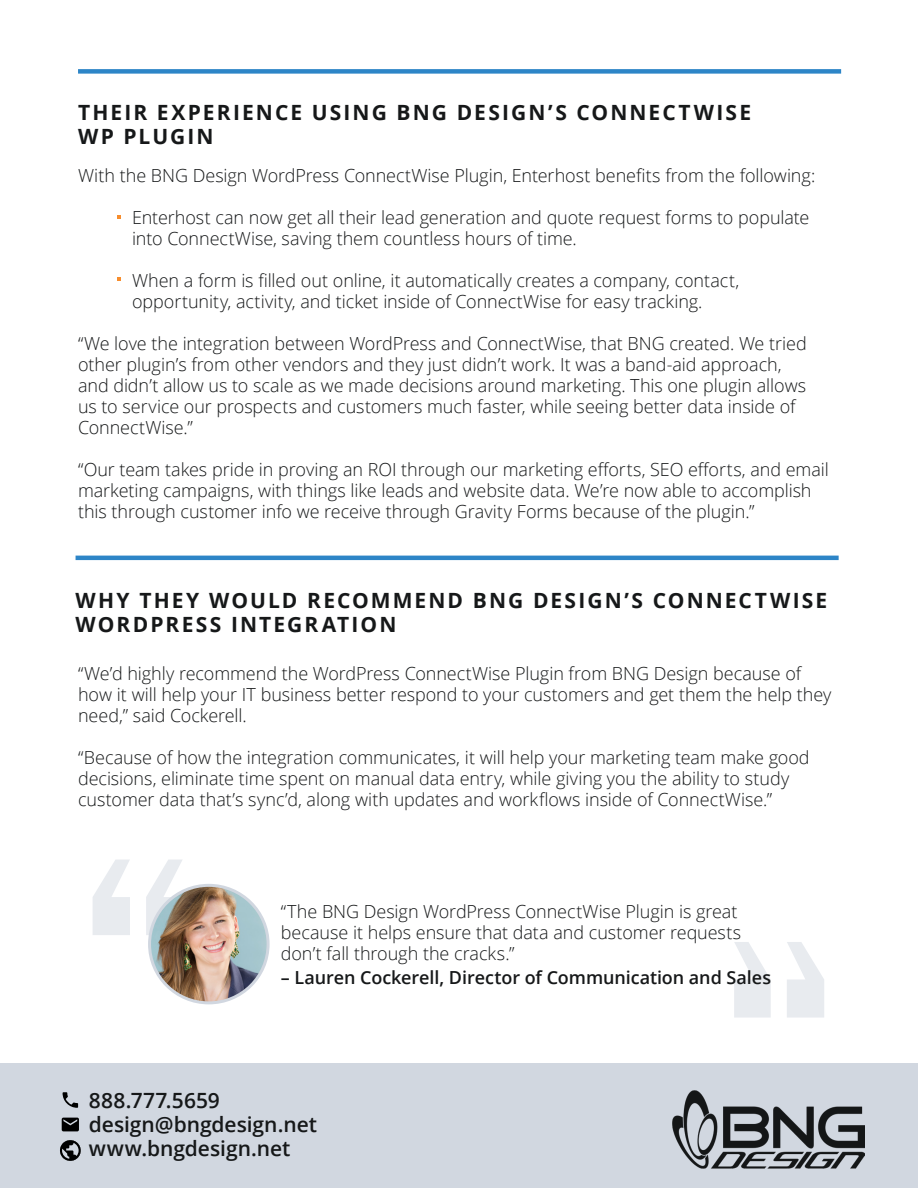
<style>
.page{position:relative;width:918px;height:1188px;background:#fff}
.page>*{position:absolute;margin:0;border:0;box-sizing:border-box;transform-origin:0 0}
.t1{font:600 277.5px "Franklin Gothic";color:#d1d7e0}
.t2{font:700 21px/24px "Open Sans";letter-spacing:.1em;color:#161819}
.t3{font:600 21px/24px "Open Sans";color:#161819}
.t4{font:300 18px/21px "Open Sans";letter-spacing:-.005em;color:#161819}
.t5{font:600 18px "Open Sans";letter-spacing:-.005em;color:#161819}
</style>
<div class="page">
<div style="left:0;top:1064px;width:918px;height:124px;background:#d1d7e0"></div>
<svg style="left:60px;top:1140px;width:21px;height:21px"></svg>
<svg style="left:62px;top:1118px;width:17px;height:13px"></svg>
<svg style="left:63px;top:1092px;width:15px;height:16px"></svg>
<img style="left:672px;top:1091px;width:192px;height:78px">
<hr style="left:76px;top:556px;width:763px;height:4px;background:#2d85c7">
<div style="left:78px;top:69px;width:763px;height:5px;background:#2d85c7"></div>
<svg style="left:117px;top:215px;width:4px;height:4px"></svg>
<svg style="left:117px;top:278px;width:4px;height:3px"></svg>
<img style="left:150px;top:885px;width:116px;height:118px">
<div style="left:148px;top:884px;width:122px;height:120px;border:3px solid #d1d7e0;border-radius:50%"></div>
<p class="t2" style="left:78px;top:100px;width:675px">THEIR EXPERIENCE USING BNG DESIGN’S CONNECTWISE<br>WP PLUGIN</p>
<p class="t4" style="left:78px;top:164px;width:739px">With the BNG Design WordPress ConnectWise Plugin, Enterhost benefits from the following:</p>
<p class="t4" style="left:132px;top:206px;width:679px">Enterhost can now get all their lead generation and quote request forms to populate into ConnectWise, saving them countless hours of time.</p>
<p class="t4" style="left:132px;top:269px;width:609px">When a form is filled out online, it automatically creates a company, contact, opportunity, activity, and ticket inside of ConnectWise for easy tracking.</p>
<p class="t4" style="left:78px;top:332px;width:730px">“We love the integration between WordPress and ConnectWise, that BNG created. We tried other plugin’s from other vendors and they just didn’t work. It was a band-aid approach, and didn’t allow us to scale as we made decisions around marketing. This one plugin allows us to service our prospects and customers much faster, while seeing better data inside of ConnectWise.”</p>
<p class="t4" style="left:78px;top:458px;width:752px">“Our team takes pride in proving an ROI through our marketing efforts, SEO efforts, and email marketing campaigns, with things like leads and website data. We’re now able to accomplish this through customer info we receive through Gravity Forms because of the plugin.”</p>
<p class="t2" style="left:76px;top:588px;width:753px">WHY THEY WOULD RECOMMEND BNG DESIGN’S CONNECTWISE<br>WORDPRESS INTEGRATION</p>
<p class="t4" style="left:78px;top:662px;width:755px">“We’d highly recommend the WordPress ConnectWise Plugin from BNG Design because of how it will help your IT business better respond to your customers and get them the help they need,” said Cockerell.</p>
<p class="t4" style="left:78px;top:746px;width:733px">“Because of how the integration communicates, it will help your marketing team make good decisions, eliminate time spent on manual data entry, while giving you the ability to study customer data that’s sync’d, along with updates and workflows inside of ConnectWise.”</p>
<h1 class="t1" style="left:77px;top:781px;width:123px">“</h1>
<p class="t4" style="left:281px;top:900px;width:462px">“The BNG Design WordPress ConnectWise Plugin is great because it helps ensure that data and customer requests don’t fall through the cracks.”</p>
<p class="t5" style="left:281px;top:965px;width:492px">– Lauren Cockerell, Director of Communication and Sales</p>
<p class="t3" style="left:89px;top:1088px;width:230px">888.777.5659 design@bngdesign.net www.bngdesign.net</p>
</div>
